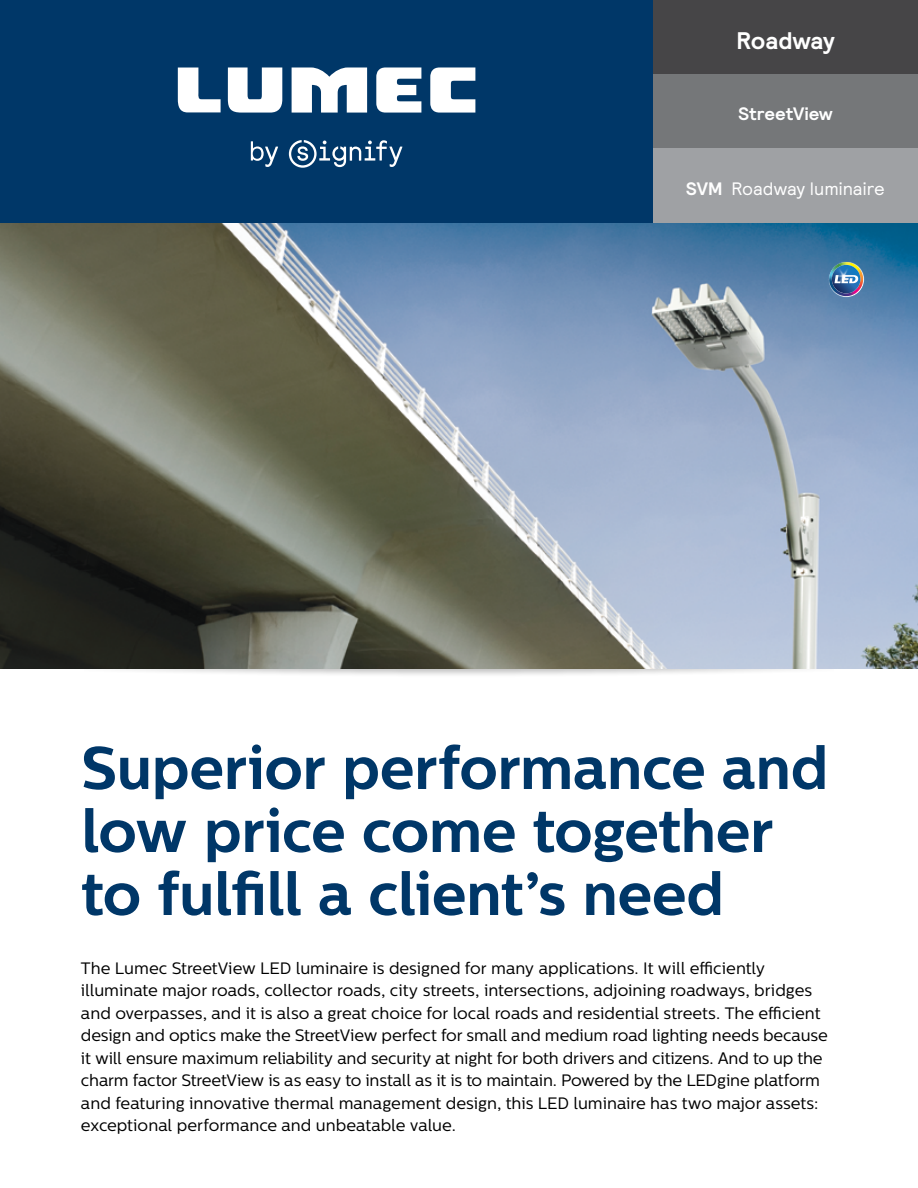
<style>
.page{position:relative;width:918px;height:1188px;background:#fff}
.page>*{position:absolute;margin:0;border:0;box-sizing:border-box;transform-origin:0 0}
.t1{font:700 60px/63px "Centrale Sans";letter-spacing:-.01em;color:#003768}
.t2{font:700 24px "Relative";letter-spacing:-.005em;color:#fff}
.t3{font:18px "Relative";color:#fff}
.t4{font:700 18px "Relative";color:#fff}
.t5{font:16.5px/22.5px "Centrale Sans";letter-spacing:-.005em;color:#000}
.s1{font-weight:700}
</style>
<div class="page">
<div style="left:64px;top:660px;width:789px;height:18px;background:#000;opacity:.3"></div>
<div style="left:0;top:653px;width:84px;height:30px;background:#fff"></div>
<div style="left:834px;top:653px;width:84px;height:30px;background:#fff"></div>
<img style="left:0;top:223px;width:918px;height:445px">
<div style="left:0;top:0;width:653px;height:223px;background:#003768"></div>
<div style="left:653px;top:0;width:265px;height:74px;background:#464547"></div>
<div style="left:653px;top:74px;width:265px;height:74px;background:#757779"></div>
<div style="left:653px;top:148px;width:265px;height:75px;background:#9fa1a4"></div>
<svg style="left:251px;top:140px;width:151px;height:28px"></svg>
<svg style="left:178px;top:68px;width:43px;height:44px"></svg>
<svg style="left:228px;top:67px;width:54px;height:46px"></svg>
<svg style="left:292px;top:68px;width:75px;height:45px"></svg>
<svg style="left:376px;top:67px;width:45px;height:46px"></svg>
<svg style="left:430px;top:67px;width:45px;height:46px"></svg>
<svg style="left:828px;top:261px;width:36px;height:36px"></svg>
<svg style="left:829px;top:262px;width:33px;height:34px"></svg>
<h2 class="t2" style="left:736px;top:25px;width:100px">Roadway</h2>
<p class="t4" style="left:738px;top:102px;width:96px">StreetView</p>
<p class="t3" style="left:686px;top:177px;width:200px"><span class="s1">SVM</span> Roadway luminaire</p>
<h1 class="t1" style="left:81px;top:738px;width:749px">Superior performance and low price come together to fulfill a client’s need</h1>
<p class="t5" style="left:81px;top:957px;width:748px">The Lumec StreetView LED luminaire is designed for many applications. It will efficiently illuminate major roads, collector roads, city streets, intersections, adjoining roadways, bridges and overpasses, and it is also a great choice for local roads and residential streets. The efficient design and optics make the StreetView perfect for small and medium road lighting needs because it will ensure maximum reliability and security at night for both drivers and citizens. And to up the charm factor StreetView is as easy to install as it is to maintain. Powered by the LEDgine platform and featuring innovative thermal management design, this LED luminaire has two major assets: exceptional performance and unbeatable value.</p>
</div>
